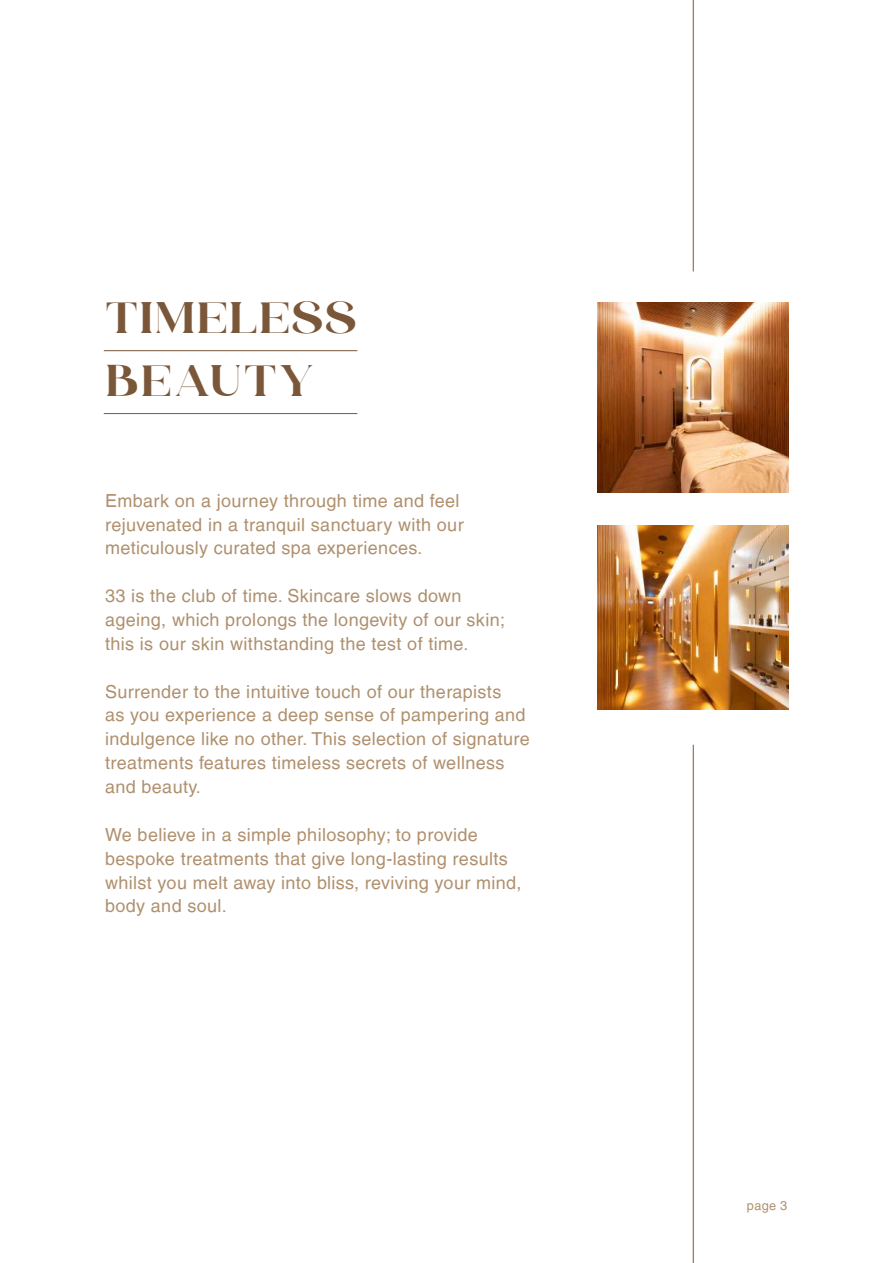
<style>
.page{position:relative;width:893px;height:1263px;background:#fff}
.page>*{position:absolute;margin:0;border:0;box-sizing:border-box;transform-origin:0 0}
.t1{font:43.5px/62.8px "HV Weist Havanah Trial";letter-spacing:.02em;color:#7b573a}
.t2{font:18px/23.9px "Helvetica LT";letter-spacing:.02em;color:#af906e}
.t3{font:12.75px "Helvetica LT";color:#af906e}
</style>
<div class="page">
<hr style="left:104px;top:350px;width:253px;height:1px;background:#7b573a">
<hr style="left:104px;top:413px;width:253px;height:1px;background:#7b573a">
<img style="left:598px;top:525px;width:191px;height:184px">
<img style="left:598px;top:302px;width:191px;height:191px">
<hr style="left:693px;top:0;width:1px;height:271px;background:#7b573a">
<hr style="left:693px;top:745px;width:1px;height:518px;background:#7b573a">
<h1 class="t1" style="left:105px;top:292px;width:253px">TIMELESS<br>BEAUTY</h1>
<p class="t2" style="left:105px;top:488px;width:360px">Embark on a journey through time and feel rejuvenated in a tranquil sanctuary with our meticulously curated spa experiences.</p>
<p class="t2" style="left:105px;top:584px;width:401px">33 is the club of time. Skincare slows down ageing, which prolongs the longevity of our skin; this is our skin withstanding the test of time.</p>
<p class="t2" style="left:105px;top:679px;width:426px">Surrender to the intuitive touch of our therapists<br>as you experience a deep sense of pampering and indulgence like no other. This selection of signature treatments features timeless secrets of wellness and beauty.</p>
<p class="t2" style="left:105px;top:822px;width:418px">We believe in a simple philosophy; to provide bespoke treatments that give long-lasting results whilst you melt away into bliss, reviving your mind, body and soul.</p>
<p class="t3" style="left:747px;top:1198px;width:42px">page 3</p>
</div>
